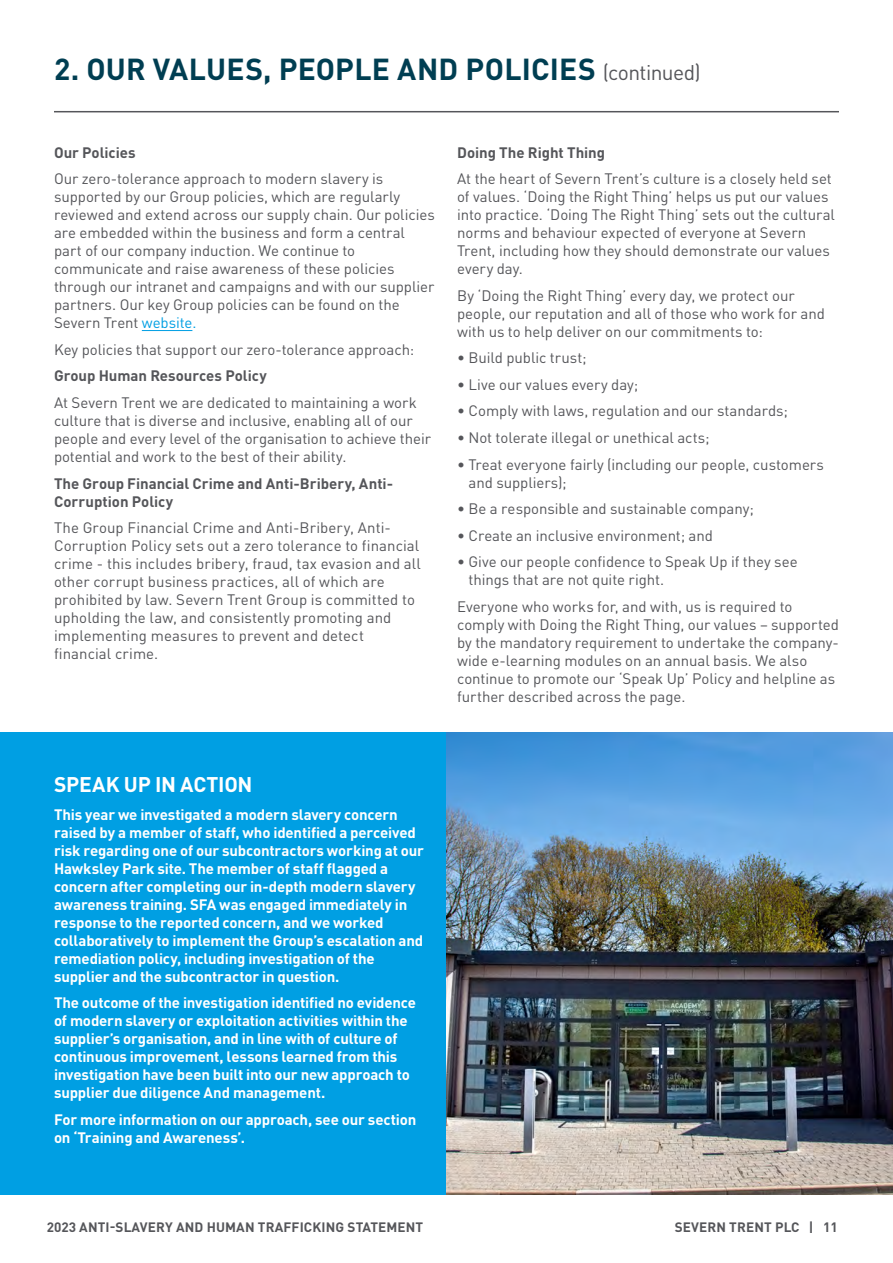
<style>
.page{position:relative;width:893px;height:1263px;background:#fff}
.page>*{position:absolute;margin:0;border:0;box-sizing:border-box;transform-origin:0 0}
.t1{font:700 30px "DINOT";letter-spacing:.005em;color:#003e52}
.t2{font:700 21px "DINOT";letter-spacing:-.015em;color:#fff}
.t3{font:15px/18px "DINOT";letter-spacing:-.005em;color:#55565a}
.t4{font:700 15px/18px "DINOT";letter-spacing:-.01em;color:#fff}
.t5{font:700 15px/18px "DINOT";color:#55565a}
.t6{font:700 13.5px "DINOT";letter-spacing:.01em;color:#55565a}
.s1{font-weight:400;font-size:21px;color:#55565a}
.s2{color:#009fe3}
</style>
<div class="page">
<div style="left:0;top:732px;width:446px;height:463px;background:#009fe3"></div>
<hr style="left:142px;top:330px;width:50px;height:1px;background:#009fe3">
<hr style="left:54px;top:111px;width:785px;height:1px;background:#55565a">
<img style="left:446px;top:732px;width:447px;height:463px">
<h1 class="t1" style="left:54px;top:49px;width:648px">2. OUR VALUES, PEOPLE AND POLICIES <span class="s1">(continued)</span></h1>
<p class="t5" style="left:54px;top:143px;width:83px">Our Policies</p>
<p class="t3" style="left:54px;top:170px;width:382px">Our zero-tolerance approach to modern slavery is supported by our Group policies, which are regularly reviewed and extend across our supply chain. Our policies are embedded within the business and form a central part of our company induction. We continue to communicate and raise awareness of these policies through our intranet and campaigns and with our supplier partners. Our key Group policies can be found on the Severn Trent <span class="s2">website.</span></p>
<p class="t3" style="left:54px;top:340px;width:362px">Key policies that support our zero-tolerance approach:</p>
<p class="t5" style="left:54px;top:367px;width:214px">Group Human Resources Policy</p>
<p class="t3" style="left:54px;top:393px;width:378px">At Severn Trent we are dedicated to maintaining a work culture that is diverse and inclusive, enabling all of our people and every level of the organisation to achieve their potential and work to the best of their ability.</p>
<p class="t5" style="left:54px;top:474px;width:341px">The Group Financial Crime and Anti-Bribery, Anti-<br>Corruption Policy</p>
<p class="t3" style="left:54px;top:518px;width:368px">The Group Financial Crime and Anti-Bribery, Anti-Corruption Policy sets out a zero tolerance to financial crime - this includes bribery, fraud, tax evasion and all other corrupt business practices, all of which are prohibited by law. Severn Trent Group is committed to upholding the law, and consistently promoting and implementing measures to prevent and detect financial crime.</p>
<p class="t5" style="left:457px;top:143px;width:150px">Doing The Right Thing</p>
<p class="t3" style="left:457px;top:170px;width:379px">At the heart of Severn Trent’s culture is a closely held set of values. ‘Doing the Right Thing’ helps us put our values into practice. ‘Doing The Right Thing’ sets out the cultural norms and behaviour expected of everyone at Severn Trent, including how they should demonstrate our values every day.</p>
<p class="t3" style="left:457px;top:286px;width:369px">By ‘Doing the Right Thing’ every day, we protect our people, our reputation and all of those who work for and with us to help deliver on our commitments to:</p>
<p class="t3" style="left:457px;top:349px;width:131px">• Build public trust;</p>
<p class="t3" style="left:457px;top:375px;width:183px">• Live our values every day;</p>
<p class="t3" style="left:457px;top:402px;width:332px">• Comply with laws, regulation and our standards;</p>
<p class="t3" style="left:457px;top:428px;width:254px">• Not tolerate illegal or unethical acts;</p>
<p class="t3" style="left:469px;top:455px;width:357px;text-indent:-11px">• Treat everyone fairly (including our people, customers and suppliers);</p>
<p class="t3" style="left:457px;top:499px;width:298px">• Be a responsible and sustainable company;</p>
<p class="t3" style="left:457px;top:526px;width:257px">• Create an inclusive environment; and</p>
<p class="t3" style="left:469px;top:552px;width:331px;text-indent:-11px">• Give our people confidence to Speak Up if they see things that are not quite right.</p>
<p class="t3" style="left:457px;top:597px;width:383px">Everyone who works for, and with, us is required to comply with Doing the Right Thing, our values – supported by the mandatory requirement to undertake the company&shy;wide e-learning modules on an annual basis. We also continue to promote our ‘Speak Up’ Policy and helpline as further described across the page.</p>
<h2 class="t2" style="left:54px;top:771px;width:200px">SPEAK UP IN ACTION</h2>
<p class="t4" style="left:54px;top:805px;width:372px">This year we investigated a modern slavery concern raised by a member of staff, who identified a perceived risk regarding one of our subcontractors working at our Hawksley Park site. The member of staff flagged a concern after completing our in-depth modern slavery awareness training. SFA was engaged immediately in response to the reported concern, and we worked collaboratively to implement the Group’s escalation and remediation policy, including investigation of the supplier and the subcontractor in question.</p>
<p class="t4" style="left:54px;top:993px;width:364px">The outcome of the investigation identified no evidence of modern slavery or exploitation activities within the supplier’s organisation, and in line with of culture of continuous improvement, lessons learned from this investigation have been built into our new approach to supplier due diligence And management.</p>
<p class="t4" style="left:54px;top:1110px;width:364px">For more information on our approach, see our section on ‘Training and Awareness’.</p>
<p class="t6" style="left:47px;top:1218px;width:378px">2023 ANTI-SLAVERY AND HUMAN TRAFFICKING STATEMENT</p>
<p class="t6" style="left:675px;top:1218px;width:164px">SEVERN TRENT PLC | 11</p>
</div>
